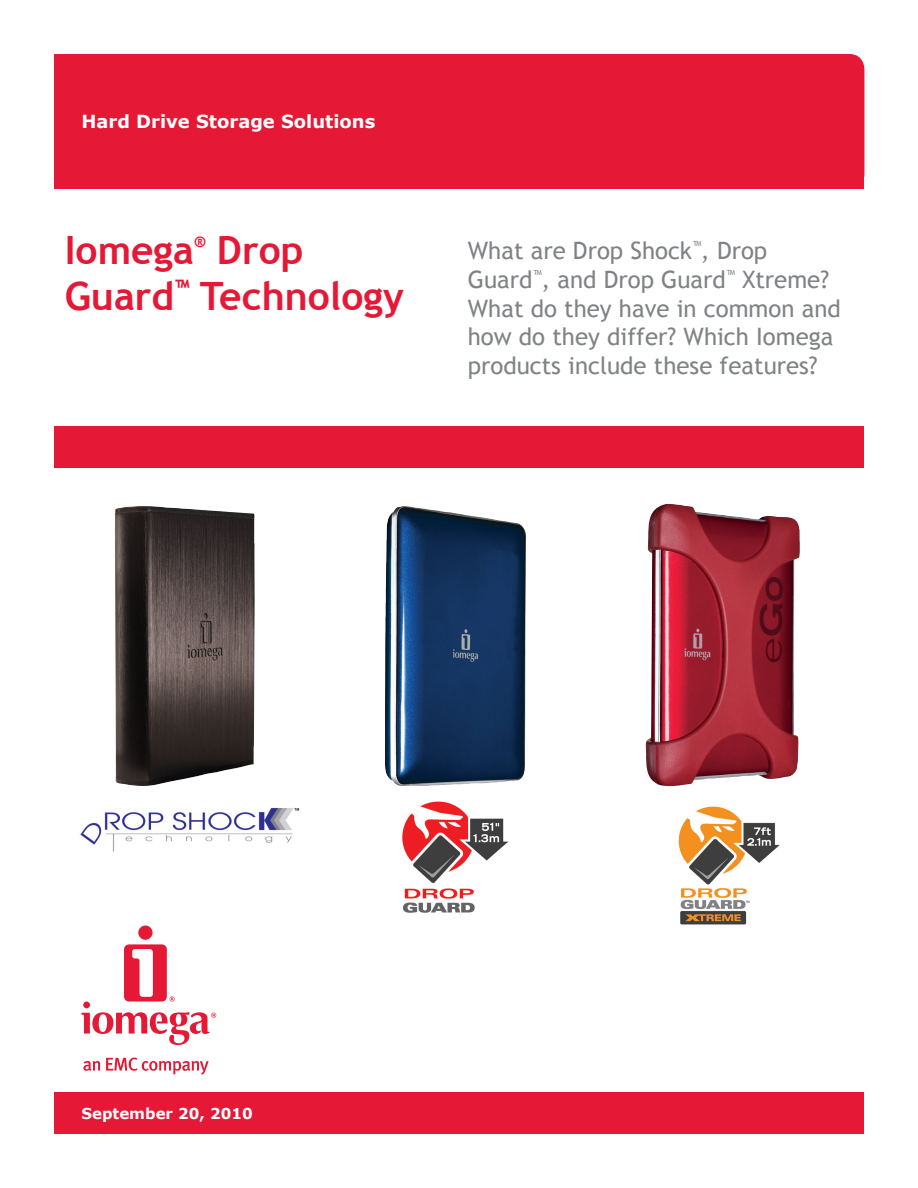
<style>
.page{position:relative;width:918px;height:1188px;background:#fff}
.page>*{position:absolute;margin:0;border:0;box-sizing:border-box;transform-origin:0 0}
.t1{font:700 39px/46.8px "Trebuchet MS";color:#e51836}
.t2{font:24px/28.8px "Trebuchet MS";color:#808285}
.t3{font:700 18px "Verdana";color:#fff}
.t4{font:700 15.75px "Trebuchet MS";color:#e51836}
.t5{font:700 15px "Verdana";color:#fff}
</style>
<div class="page">
<div style="left:54px;top:54px;width:810px;height:135px;background:#e51836;border-radius:15px"></div>
<div style="left:54px;top:54px;width:170px;height:135px;background:#e51836"></div>
<div style="left:762px;top:115px;width:102px;height:74px;background:#e51836"></div>
<div style="left:54px;top:426px;width:810px;height:42px;background:#e51836"></div>
<div style="left:54px;top:1093px;width:810px;height:41px;background:#e51836"></div>
<div style="left:83px;top:1002px;width:7px;height:6px;background:#e51836;border-radius:50%"></div>
<div style="left:138px;top:926px;width:15px;height:14px;background:#e51836;border-radius:50%"></div>
<svg style="left:81px;top:1012px;width:135px;height:33px"></svg>
<svg style="left:124px;top:944px;width:51px;height:58px"></svg>
<svg style="left:83px;top:1061px;width:17px;height:10px"></svg>
<svg style="left:106px;top:1058px;width:103px;height:17px"></svg>
<img style="left:114px;top:506px;width:141px;height:280px">
<img style="left:385px;top:506px;width:141px;height:280px">
<img style="left:645px;top:504px;width:155px;height:282px">
<img style="left:80px;top:807px;width:220px;height:45px">
<img style="left:402px;top:801px;width:106px;height:112px">
<img style="left:678px;top:806px;width:102px;height:119px">
<p class="t3" style="left:81px;top:110px;width:295px">Hard Drive Storage Solutions</p>
<h1 class="t1" style="left:65px;top:226px;width:341px;text-indent:152px">Drop<br>Guard<sup>™</sup> Technology</h1>
<p class="t2" style="left:468px;top:237px;width:374px">What are Drop Shock<sup>™</sup>, Drop<br>Guard<sup>™</sup>, and Drop Guard<sup>™</sup> Xtreme?<br>What do they have in common and how do they differ? Which Iomega products include these features?</p>
<h1 class="t1" style="left:65px;top:226px;width:131px">Iomega</h1>
<p class="t4" style="left:194px;top:232px;width:13px">®</p>
<p class="t5" style="left:81px;top:1104px;width:173px">September 20, 2010</p>
</div>
